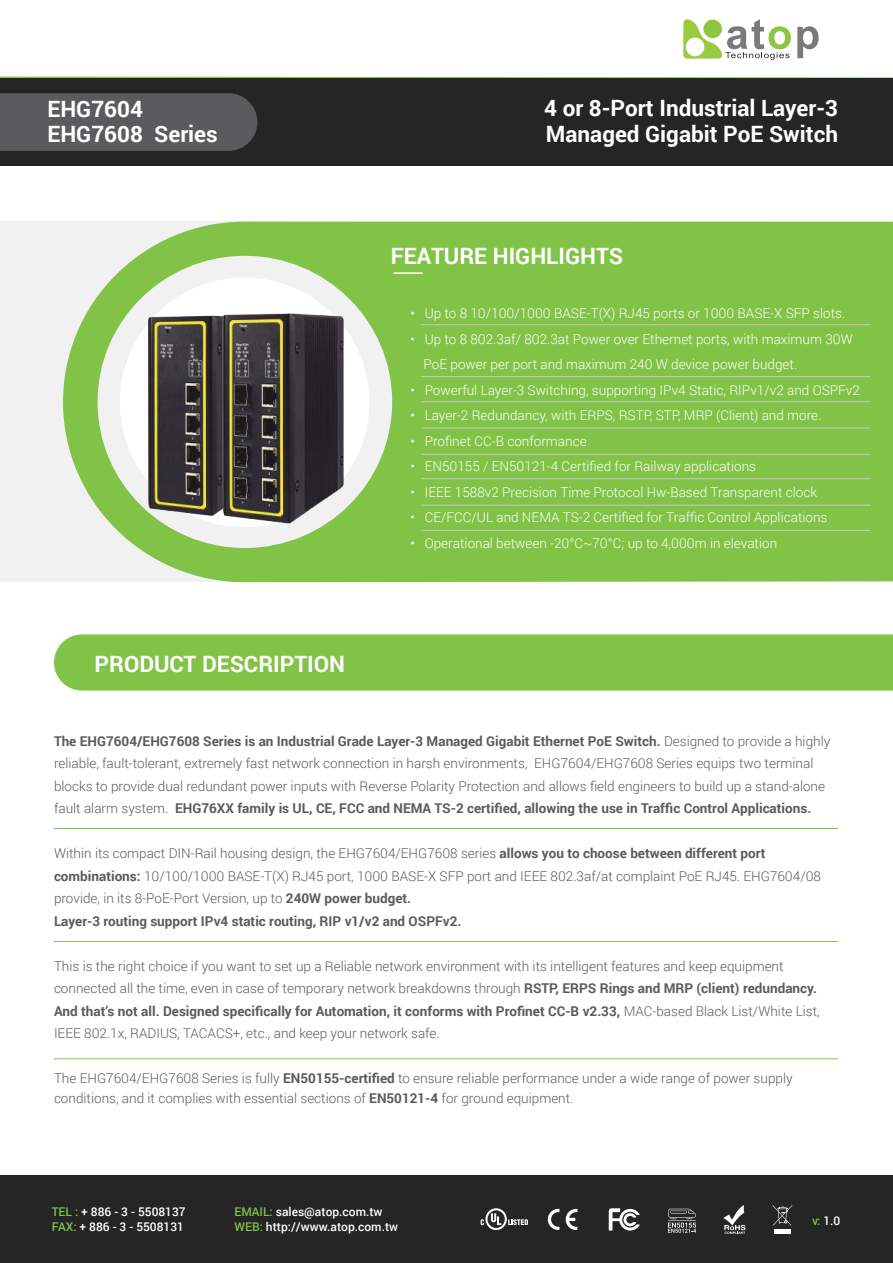
<style>
.page{position:relative;width:893px;height:1263px;background:#fff}
.page>*{position:absolute;margin:0;border:0;box-sizing:border-box;transform-origin:0 0}
.t1{font:700 22.5px/25.5px "Roboto";color:#fff}
.t2{font:300 13.5px/22.5px "Roboto";color:#5b5b5e}
.t3{font:300 13.5px/25.5px "Roboto";color:#fff}
.t4{font:500 12px/15px "Roboto";color:#fff}
.s1{font-weight:700}
.s2{color:#81c346}
</style>
<div class="page">
<svg style="left:0;top:76px;width:893px;height:3px"></svg>
<div style="left:0;top:1176px;width:893px;height:87px;background:#252525"></div>
<svg style="left:566px;top:1209px;width:11px;height:21px"></svg>
<svg style="left:548px;top:1209px;width:11px;height:21px"></svg>
<svg style="left:609px;top:1208px;width:31px;height:22px"></svg>
<svg style="left:723px;top:1205px;width:22px;height:29px"></svg>
<svg style="left:508px;top:1219px;width:20px;height:6px"></svg>
<svg style="left:485px;top:1208px;width:22px;height:22px"></svg>
<svg style="left:487px;top:1210px;width:18px;height:18px"></svg>
<svg style="left:491px;top:1213px;width:10px;height:12px"></svg>
<svg style="left:481px;top:1219px;width:3px;height:6px"></svg>
<svg style="left:683px;top:19px;width:108px;height:41px"></svg>
<svg style="left:797px;top:26px;width:22px;height:32px"></svg>
<svg style="left:668px;top:1209px;width:28px;height:24px"></svg>
<hr style="left:774px;top:1230px;width:16px;height:4px;background:#fff">
<svg style="left:773px;top:1205px;width:19px;height:20px"></svg>
<div style="left:0;top:222px;width:893px;height:360px;background:#f1f1f2"></div>
<svg style="left:63px;top:222px;width:830px;height:360px;background:#8cc757"></svg>
<div style="left:0;top:79px;width:893px;height:87px;background:#252525"></div>
<div style="left:120px;top:278px;width:249px;height:249px;background:#fff;border-radius:50%"></div>
<hr style="left:54px;top:828px;width:784px;height:1px;background:#81c346">
<hr style="left:54px;top:941px;width:784px;height:1px;background:#81c346">
<hr style="left:54px;top:1058px;width:784px;height:1px;background:#81c346">
<hr style="left:394px;top:272px;width:28px;height:2px;background:#fff">
<div style="left:54px;top:634px;width:839px;height:57px;background:#81c346"></div>
<hr style="left:421px;top:324px;width:450px;height:1px;background:#c7c8ca">
<hr style="left:421px;top:376px;width:450px;height:1px;background:#c7c8ca">
<hr style="left:421px;top:401px;width:450px;height:1px;background:#c7c8ca">
<hr style="left:421px;top:454px;width:450px;height:1px;background:#c7c8ca">
<hr style="left:421px;top:428px;width:450px;height:1px;background:#c7c8ca">
<hr style="left:421px;top:478px;width:450px;height:1px;background:#c7c8ca">
<hr style="left:421px;top:505px;width:450px;height:1px;background:#c7c8ca">
<hr style="left:421px;top:530px;width:450px;height:1px;background:#c7c8ca">
<div style="left:0;top:93px;width:258px;height:58px;background:#5b5b5e"></div>
<img style="left:111px;top:300px;width:73px;height:224px">
<img style="left:184px;top:298px;width:192px;height:234px">
<h1 class="t1" style="left:47px;top:98px;width:172px">EHG7604<br>EHG7608 Series</h1>
<h1 class="t1" style="left:94px;top:651px;width:252px">PRODUCT DESCRIPTION</h1>
<h1 class="t1" style="left:544px;top:97px;width:295px">4 or 8-Port Industrial Layer-3<br>Managed Gigabit PoE Switch</h1>
<h1 class="t1" style="left:391px;top:245px;width:234px">FEATURE HIGHLIGHTS</h1>
<p class="t3" style="left:410px;top:302px;width:436px">• Up to 8 10/100/1000 BASE-T(X) RJ45 ports or 1000 BASE-X SFP slots.</p>
<p class="t3" style="left:424px;top:327px;width:431px;text-indent:-13px">• Up to 8 802.3af/ 802.3at Power over Ethernet ports, with maximum 30W<br>PoE power per port and maximum 240 W device power budget.</p>
<p class="t3" style="left:410px;top:378px;width:451px">• Powerful Layer-3 Switching, supporting IPv4 Static, RIPv1/v2 and OSPFv2</p>
<p class="t3" style="left:410px;top:404px;width:412px">• Layer-2 Redundancy, with ERPS, RSTP, STP, MRP (Client) and more.</p>
<p class="t3" style="left:410px;top:429px;width:178px">• Pro昀椀net CC-B conformance</p>
<p class="t3" style="left:410px;top:455px;width:347px">• EN50155 / EN50121-4 Certi昀椀ed for Railway applications</p>
<p class="t3" style="left:410px;top:480px;width:408px">• IEEE 1588v2 Precision Time Protocol Hw-Based Transparent clock</p>
<p class="t3" style="left:410px;top:506px;width:418px">• CE/FCC/UL and NEMA TS-2 Certi昀椀ed for Traf昀椀c Control Applications</p>
<p class="t3" style="left:410px;top:531px;width:368px">• Operational between -20°C~70°C; up to 4,000m in elevation</p>
<p class="t2" style="left:54px;top:731px;width:778px"><span class="s1">The EHG7604/EHG7608 Series is an Industrial Grade Layer-3 Managed Gigabit Ethernet PoE Switch.</span> Designed to provide a highly reliable, fault-tolerant, extremely fast network connection in harsh environments, EHG7604/EHG7608 Series equips two terminal blocks to provide dual redundant power inputs with Reverse Polarity Protection and allows 昀椀eld engineers to build up a stand-alone fault alarm system. <span class="s1">EHG76XX family is UL, CE, FCC and NEMA TS-2 certi昀椀ed, allowing the use in Tra昀케c Control Applications.</span></p>
<p class="t2" style="left:54px;top:843px;width:768px">Within its compact DIN-Rail housing design, the EHG7604/EHG7608 series <span class="s1">allows you to choose between different port combinations:</span> 10/100/1000 BASE-T(X) RJ45 port, 1000 BASE-X SFP port and IEEE 802.3af/at complaint PoE RJ45. EHG7604/08 provide, in its 8-PoE-Port Version, up to <span class="s1">240W power budget.<br>Layer-3 routing support IPv4 static routing, RIP v1/v2 and OSPFv2.</span></p>
<p class="t2" style="left:54px;top:956px;width:767px">This is the right choice if you want to set up a Reliable network environment with its intelligent features and keep equipment connected all the time, even in case of temporary network breakdowns through <span class="s1">RSTP, ERPS Rings and MRP (client) redundancy.<br>And that’s not all. Designed speci昀椀cally for Automation, it conforms with Pro昀椀net CC-B v2.33,</span> MAC-based Black List/White List, IEEE 802.1x, RADIUS, TACACS+, etc., and keep your network safe.</p>
<p class="t2" style="left:54px;top:1070px;width:740px;line-height:19.5px">The EHG7604/EHG7608 Series is fully <span class="s1">EN50155-certi昀椀ed</span> to ensure reliable performance under a wide range of power supply conditions, and it complies with essential sections of <span class="s1">EN50121-4</span> for ground equipment.</p>
<p class="t4" style="left:52px;top:1205px;width:136px"><span class="s2">TEL :</span> + 886 - 3 - 5508137<br><span class="s2">FAX:</span> + 886 - 3 - 5508131</p>
<p class="t4" style="left:234px;top:1205px;width:165px"><span class="s2">EMAIL:</span> sales@atop.com.tw<br><span class="s2">WEB:</span> http://www.atop.com.tw</p>
<p class="t4" style="left:812px;top:1214px;width:30px"><span class="s2">v:</span> 1.0</p>
</div>
